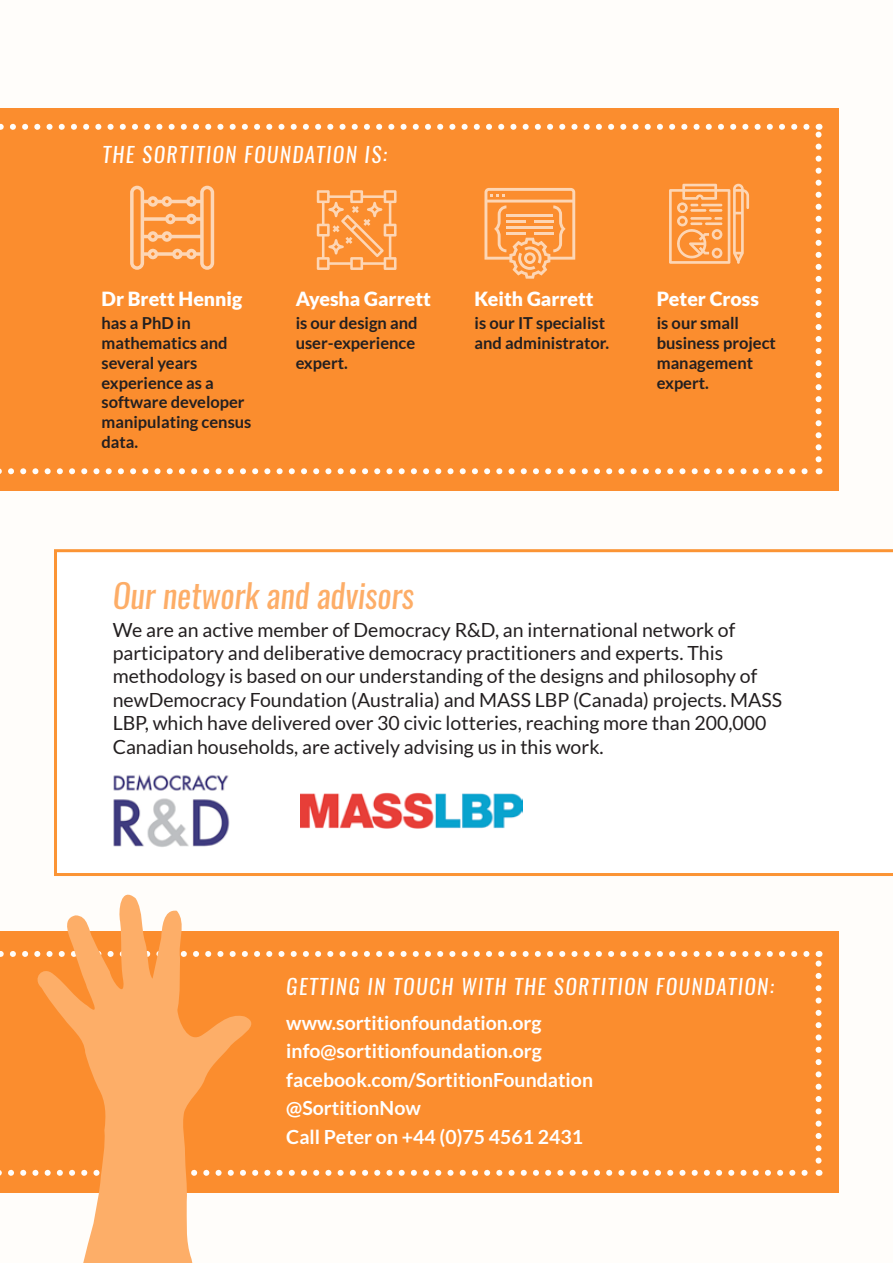
<style>
.page{position:relative;width:893px;height:1263px;background:#fffdfa}
.page>*{position:absolute;margin:0;border:0;box-sizing:border-box;transform-origin:0 0}
.t1{font:italic 33px "Oswald";color:#fdad67}
.t2{font:italic 21px "Oswald";letter-spacing:.075em;color:#fff}
.t3{font:19.5px/23.4px "Lato";color:#231f20}
.t4{font:700 19.5px/28.5px "Lato";color:#fff}
.t5{font:900 19.5px "Lato";color:#fff}
.t6{font:700 16.5px/19.8px "Lato";color:#231f20}
</style>
<div class="page">
<div style="left:0;top:931px;width:839px;height:261px;background:#fb8d2e"></div>
<svg style="left:54px;top:549px;width:839px;height:327px"></svg>
<img style="left:113px;top:770px;width:120px;height:79px">
<img style="left:301px;top:792px;width:221px;height:36px">
<div style="left:0;top:108px;width:839px;height:382px;background:#fb8d2e"></div>
<svg style="left:0;top:468px;width:808px;height:6px"></svg>
<svg style="left:816px;top:124px;width:6px;height:335px"></svg>
<svg style="left:0;top:124px;width:806px;height:6px"></svg>
<svg style="left:0;top:1170px;width:808px;height:6px"></svg>
<svg style="left:816px;top:951px;width:6px;height:210px"></svg>
<svg style="left:0;top:951px;width:806px;height:6px"></svg>
<svg style="left:130px;top:186px;width:84px;height:84px"></svg>
<svg style="left:669px;top:184px;width:80px;height:80px"></svg>
<svg style="left:31px;top:894px;width:233px;height:369px"></svg>
<svg style="left:317px;top:190px;width:79px;height:80px"></svg>
<svg style="left:484px;top:188px;width:91px;height:91px"></svg>
<p class="t2" style="left:103px;top:140px;width:286px">THE SORTITION FOUNDATION IS:</p>
<p class="t5" style="left:102px;top:287px;width:142px">Dr Brett Hennig</p>
<p class="t6" style="left:102px;top:313px;width:151px">has a PhD in mathematics and several years experience as a software developer manipulating census data.</p>
<p class="t5" style="left:296px;top:287px;width:137px">Ayesha Garrett</p>
<p class="t6" style="left:296px;top:313px;width:123px">is our design and user-experience expert.</p>
<p class="t5" style="left:475px;top:287px;width:121px">Keith Garrett</p>
<p class="t6" style="left:475px;top:313px;width:136px">is our IT specialist and administrator.</p>
<p class="t5" style="left:657px;top:287px;width:104px">Peter Cross</p>
<p class="t6" style="left:657px;top:313px;width:121px">is our small business project management expert.</p>
<h1 class="t1" style="left:113px;top:573px;width:303px">OUR NETWORK AND ADVISORS</h1>
<p class="t3" style="left:113px;top:617px;width:671px">We are an active member of Democracy R&amp;D, an international network of participatory and deliberative democracy practitioners and experts. This methodology is based on our understanding of the designs and philosophy of newDemocracy Foundation (Australia) and MASS LBP (Canada) projects. MASS LBP, which have delivered over 30 civic lotteries, reaching more than 200,000<br>Canadian households, are actively advising us in this work.</p>
<p class="t2" style="left:286px;top:972px;width:489px">GETTING IN TOUCH WITH THE SORTITION FOUNDATION:</p>
<p class="t4" style="left:286px;top:1008px;width:308px">www.sortitionfoundation.org info@sortitionfoundation.org facebook.com/SortitionFoundation @SortitionNow<br>Call Peter on +44 (0)75 4561 2431</p>
</div>
